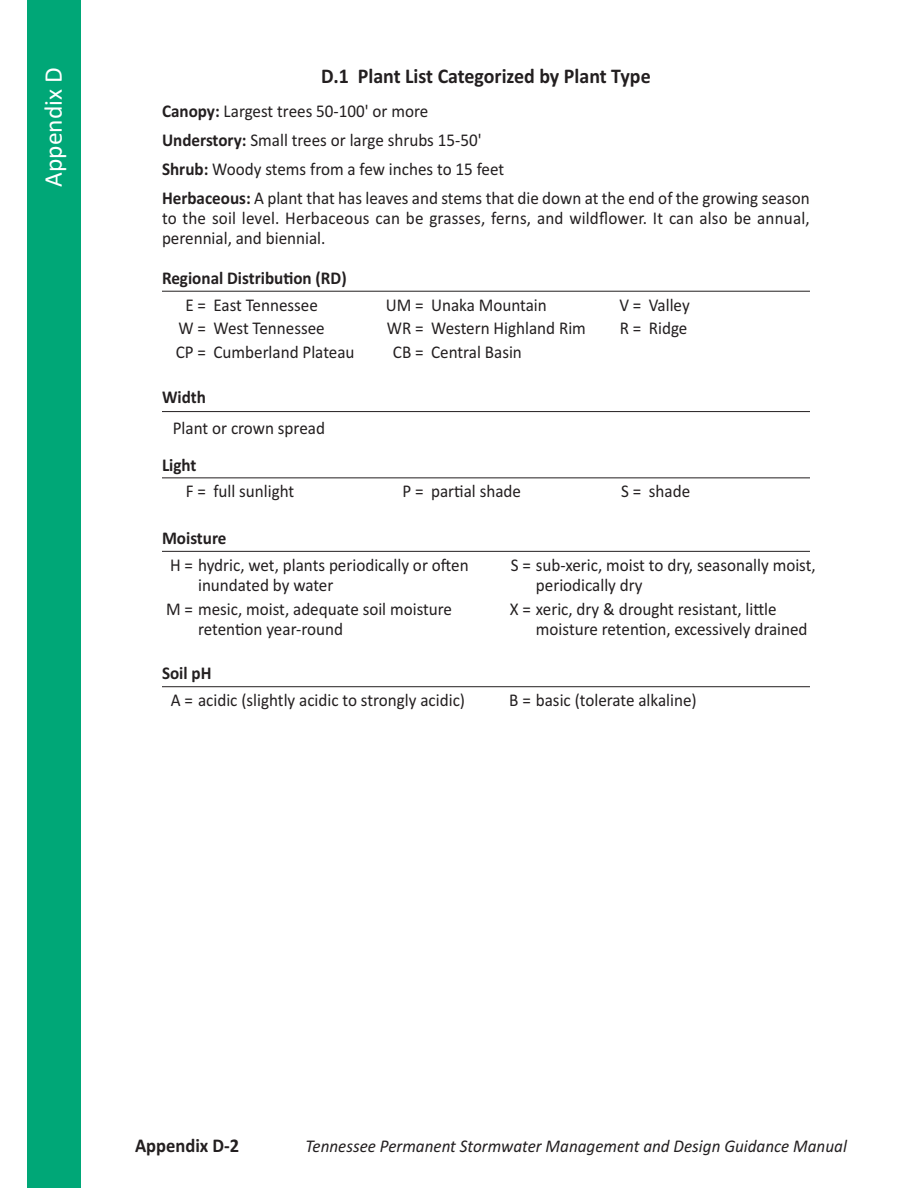
<style>
.page{position:relative;width:918px;height:1188px;background:#fff}
.page>*{position:absolute;margin:0;border:0;box-sizing:border-box;transform-origin:0 0}
.t1{font:25.5px "Calibri";color:#fff}
.t2{font:700 21px "Calibri";color:#231f20;scale:.95 1}
.t3{font:700 19.5px "Calibri";color:#231f20;scale:.95 1}
.t4{font:18px/20.2px "Calibri";color:#231f20;scale:.95 1}
.t5{font:italic 18px "Calibri";color:#231f20;scale:.95 1}
.t6{font:700 18px "Calibri";color:#231f20;scale:.95 1}
.s1{font-weight:700}
</style>
<div class="page">
<div style="left:27px;top:0;width:54px;height:1188px;background:#00a777"></div>
<hr style="left:162px;top:291px;width:648px;height:1px;background:#231f20">
<hr style="left:162px;top:411px;width:648px;height:1px;background:#231f20">
<hr style="left:162px;top:477px;width:648px;height:1px;background:#231f20">
<hr style="left:162px;top:551px;width:648px;height:1px;background:#231f20">
<hr style="left:162px;top:686px;width:648px;height:1px;background:#231f20">
<h1 class="t1" style="left:38px;top:187px;width:121px;rotate:-90deg">Appendix D</h1>
<p class="t2" style="left:321px;top:64px;width:348px">D.1 Plant List Categorized by Plant Type</p>
<p class="t4" style="left:162px;top:96px;width:683px;line-height:29px"><span class="s1">Canopy:</span> Largest trees 50-100' or more<br><span class="s1">Understory:</span> Small trees or large shrubs 15-50'<br><span class="s1">Shrub:</span> Woody stems from a few inches to 15 feet<br><span class="s1">Herbaceous:</span> A plant that has leaves and stems that die down at the end of the growing season</p>
<p class="t4" style="left:162px;top:208px;width:683px">to the soil level. Herbaceous can be grasses, ferns, and wildflower. It can also be annual, perennial, and biennial.</p>
<p class="t6" style="left:162px;top:267px;width:196px">Regional Distribution (RD)</p>
<p class="t4" style="left:176px;top:293px;width:190px;line-height:23.5px;text-indent:10px">E = East Tennessee<br>W = West Tennessee<br>CP = Cumberland Plateau</p>
<p class="t4" style="left:386px;top:295px;width:171px">UM = Unaka Mountain</p>
<p class="t4" style="left:387px;top:318px;width:211px">WR = Western Highland Rim</p>
<p class="t4" style="left:393px;top:341px;width:137px">CB = Central Basin</p>
<p class="t6" style="left:162px;top:386px;width:48px">Width</p>
<p class="t4" style="left:173px;top:418px;width:162px">Plant or crown spread</p>
<p class="t6" style="left:162px;top:454px;width:38px">Light</p>
<p class="t4" style="left:619px;top:293px;width:76px;line-height:23.5px">V = Valley<br>R = Ridge</p>
<p class="t4" style="left:186px;top:481px;width:116px">F = full sunlight</p>
<p class="t4" style="left:403px;top:481px;width:126px">P = partial shade</p>
<p class="t4" style="left:621px;top:481px;width:74px">S = shade</p>
<p class="t6" style="left:162px;top:527px;width:69px">Moisture</p>
<p class="t4" style="left:198px;top:555px;width:286px;text-indent:-28px">H = hydric, wet, plants periodically or often inundated by water</p>
<p class="t4" style="left:198px;top:598px;width:269px;text-indent:-32px">M = mesic, moist, adequate soil moisture retention year-round</p>
<p class="t6" style="left:162px;top:663px;width:54px">Soil pH</p>
<p class="t4" style="left:536px;top:555px;width:296px;text-indent:-25px">S = sub-xeric, moist to dry, seasonally moist, periodically dry</p>
<p class="t4" style="left:536px;top:598px;width:287px;text-indent:-26px">X = xeric, dry &amp; drought resistant, little moisture retention, excessively drained</p>
<p class="t4" style="left:171px;top:690px;width:311px">A = acidic (slightly acidic to strongly acidic)</p>
<p class="t4" style="left:509px;top:690px;width:199px">B = basic (tolerate alkaline)</p>
<p class="t3" style="left:135px;top:1134px;width:111px">Appendix D-2</p>
<p class="t5" style="left:306px;top:1136px;width:571px">Tennessee Permanent Stormwater Management and Design Guidance Manual</p>
</div>
